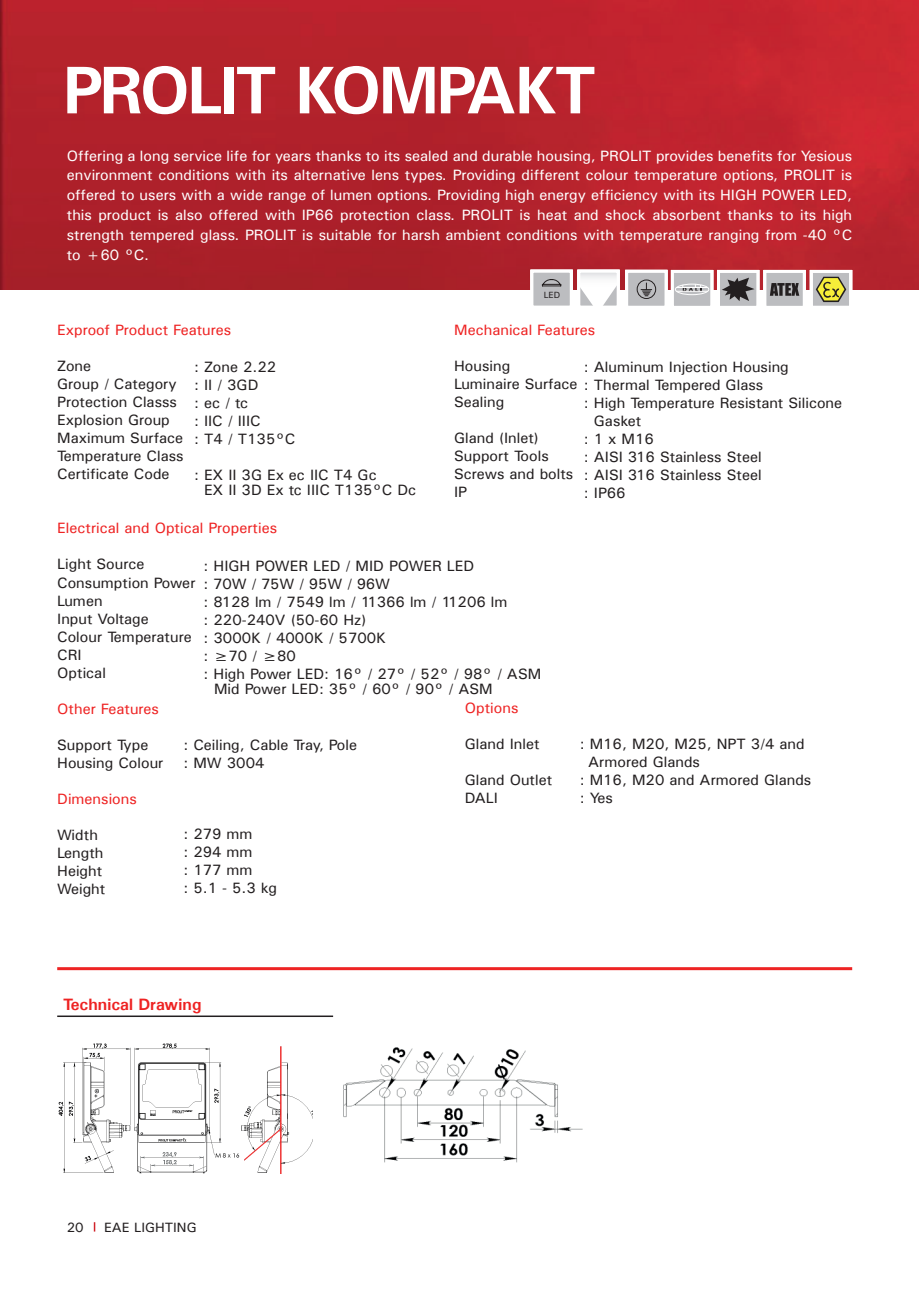
<style>
.page{position:relative;width:919px;height:1289px;background:#fff}
.page>*{position:absolute;margin:0;border:0;box-sizing:border-box;transform-origin:0 0}
.t1{font:700 67.5px "Univers";letter-spacing:-.05em;color:#fff}
.t2{font:700 16.5px "Univers";color:#ee2323}
.t3{font:15px/18px "Univers";color:#231f20}
.t4{font:15px/19.8px "Univers";color:#fff;text-align:justify}
.t5{font:15px "Univers";color:#ee2323}
.t6{font:13.5px "Univers";color:#231f20}
.t7{font:9px "Univers";color:#231f20}
</style>
<div class="page">
<img style="left:0;top:0;width:918px;height:289px">
<hr style="left:57px;top:1015px;width:276px;height:2px;background:#231f20">
<hr style="left:57px;top:967px;width:795px;height:3px;background:#ee2323">
<div style="left:809px;top:270px;width:43px;height:39px;background:#bcbdc0"></div>
<svg style="left:815px;top:277px;width:31px;height:25px"></svg>
<div style="left:625px;top:270px;width:42px;height:39px;background:#bcbdc0;border:3px solid #fff"></div>
<svg style="left:636px;top:279px;width:20px;height:20px"></svg>
<div style="left:530px;top:270px;width:42px;height:38px;background:#bcbdc0;border:3px solid #fff"></div>
<svg style="left:581px;top:274px;width:34px;height:30px"></svg>
<div style="left:577px;top:270px;width:42px;height:38px;border:3px solid #fff"></div>
<div style="left:763px;top:270px;width:42px;height:39px;background:#bcbdc0;border:3px solid #fff"></div>
<svg style="left:770px;top:283px;width:29px;height:13px"></svg>
<div style="left:671px;top:270px;width:42px;height:39px;background:#bcbdc0;border:3px solid #fff"></div>
<div style="left:675px;top:284px;width:34px;height:11px;border:1px solid #fff;border-radius:50%"></div>
<hr style="left:676px;top:287px;width:31px;height:1px;background:#fff">
<hr style="left:676px;top:291px;width:31px;height:1px;background:#fff">
<svg style="left:682px;top:284px;width:19px;height:7px"></svg>
<div style="left:717px;top:270px;width:42px;height:39px;background:#bcbdc0;border:3px solid #fff"></div>
<svg style="left:722px;top:277px;width:32px;height:24px"></svg>
<div style="left:809px;top:270px;width:43px;height:39px;border:3px solid #fff"></div>
<svg style="left:542px;top:279px;width:19px;height:7px"></svg>
<img style="left:58px;top:1043px;width:255px;height:130px">
<img style="left:343px;top:1047px;width:240px;height:116px">
<h1 class="t1" style="left:63px;top:49px;width:535px">PROLIT KOMPAKT</h1>
<p class="t4" style="left:67px;top:145px;width:786px">Offering a long service life for years thanks to its sealed and durable housing, PROLIT provides benefits for Yesious environment conditions with its alternative lens types. Providing different colour temperature options, PROLIT is offered to users with a wide range of lumen options. Providing high energy efficiency with its HIGH POWER LED, this product is also offered with IP66 protection class. PROLIT is heat and shock absorbent thanks to its high strength tempered glass. PROLIT is suitable for harsh ambient conditions with temperature ranging from -40 °C to +60 °C.</p>
<p class="t5" style="left:57px;top:321px;width:175px">Exproof Product Features</p>
<p class="t3" style="left:57px;top:357px;width:128px">Zone<br>Group / Category<br>Protection Classs<br>Explosion Group<br>Maximum Surface<br>Temperature Class<br>Certificate Code</p>
<p class="t3" style="left:194px;top:358px;width:103px">: Zone 2.22<br>: II / 3GD<br>: ec / tc<br>: IIC / IIIC<br>: T4 / T135°C</p>
<p class="t3" style="left:204px;top:467px;width:214px;line-height:15px;text-indent:-10px">: EX II 3G Ex ec IIC T4 Gc<br>EX II 3D Ex tc IIIC T135°C Dc</p>
<p class="t7" style="left:543px;top:290px;width:18px">LED</p>
<p class="t5" style="left:454px;top:321px;width:143px">Mechanical Features</p>
<p class="t3" style="left:454px;top:357px;width:58px">Housing</p>
<p class="t3" style="left:454px;top:393px;width:52px">Sealing</p>
<p class="t3" style="left:454px;top:429px;width:120px">Gland (Inlet)<br>Support Tools<br>Screws and bolts<br>IP</p>
<p class="t3" style="left:584px;top:358px;width:206px">: Aluminum Injection Housing</p>
<p class="t3" style="left:454px;top:376px;width:310px">Luminaire Surface : Thermal Tempered Glass</p>
<p class="t3" style="left:584px;top:394px;width:260px">: High Temperature Resistant Silicone</p>
<p class="t3" style="left:594px;top:412px;width:49px">Gasket</p>
<p class="t3" style="left:584px;top:430px;width:71px">: 1 x M16</p>
<p class="t3" style="left:584px;top:448px;width:179px">: AISI 316 Stainless Steel</p>
<p class="t3" style="left:584px;top:466px;width:179px">: AISI 316 Stainless Steel</p>
<p class="t3" style="left:584px;top:484px;width:43px">: IP66</p>
<p class="t5" style="left:57px;top:519px;width:221px">Electrical and Optical Properties</p>
<p class="t3" style="left:57px;top:555px;width:140px">Light Source<br>Consumption Power<br>Lumen<br>Input Voltage<br>Colour Temperature<br>CRI<br>Optical</p>
<p class="t5" style="left:57px;top:699px;width:103px">Other Features</p>
<p class="t3" style="left:57px;top:735px;width:108px">Support Type<br>Housing Colour</p>
<p class="t5" style="left:57px;top:789px;width:81px">Dimensions</p>
<p class="t3" style="left:57px;top:825px;width:50px">Width<br>Length<br>Height<br>Weight</p>
<p class="t3" style="left:203px;top:556px;width:339px">: HIGH POWER LED / MID POWER LED<br>: 70W / 75W / 95W / 96W<br>: 8128 lm / 7549 lm / 11366 lm / 11206 lm<br>: 220-240V (50-60 Hz)<br>: 3000K / 4000K / 5700K<br>: ≥70 / ≥80<br>: High Power LED: 16° / 27° / 52° / 98° / ASM</p>
<p class="t3" style="left:214px;top:679px;width:280px">Mid Power LED: 35° / 60° / 90° / ASM</p>
<p class="t5" style="left:465px;top:698px;width:55px">Options</p>
<p class="t3" style="left:465px;top:734px;width:76px">Gland Inlet</p>
<p class="t3" style="left:588px;top:734px;width:218px;text-indent:-9px">: M16, M20, M25, NPT 3/4 and<br>Armored Glands</p>
<p class="t3" style="left:465px;top:770px;width:89px">Gland Outlet</p>
<p class="t3" style="left:579px;top:770px;width:233px">: M16, M20 and Armored Glands</p>
<p class="t3" style="left:465px;top:788px;width:35px">DALI</p>
<p class="t3" style="left:579px;top:788px;width:35px">: Yes</p>
<p class="t3" style="left:183px;top:735px;width:175px">: Ceiling, Cable Tray, Pole : MW 3004</p>
<p class="t3" style="left:183px;top:824px;width:95px">: 279 mm<br>: 294 mm<br>: 177 mm<br>: 5.1 - 5.3 kg</p>
<p class="t2" style="left:63px;top:994px;width:140px">Technical Drawing</p>
<p class="t6" style="left:67px;top:1218px;width:18px">20</p>
<p class="t6" style="left:104px;top:1218px;width:94px">EAE LIGHTING</p>
</div>
